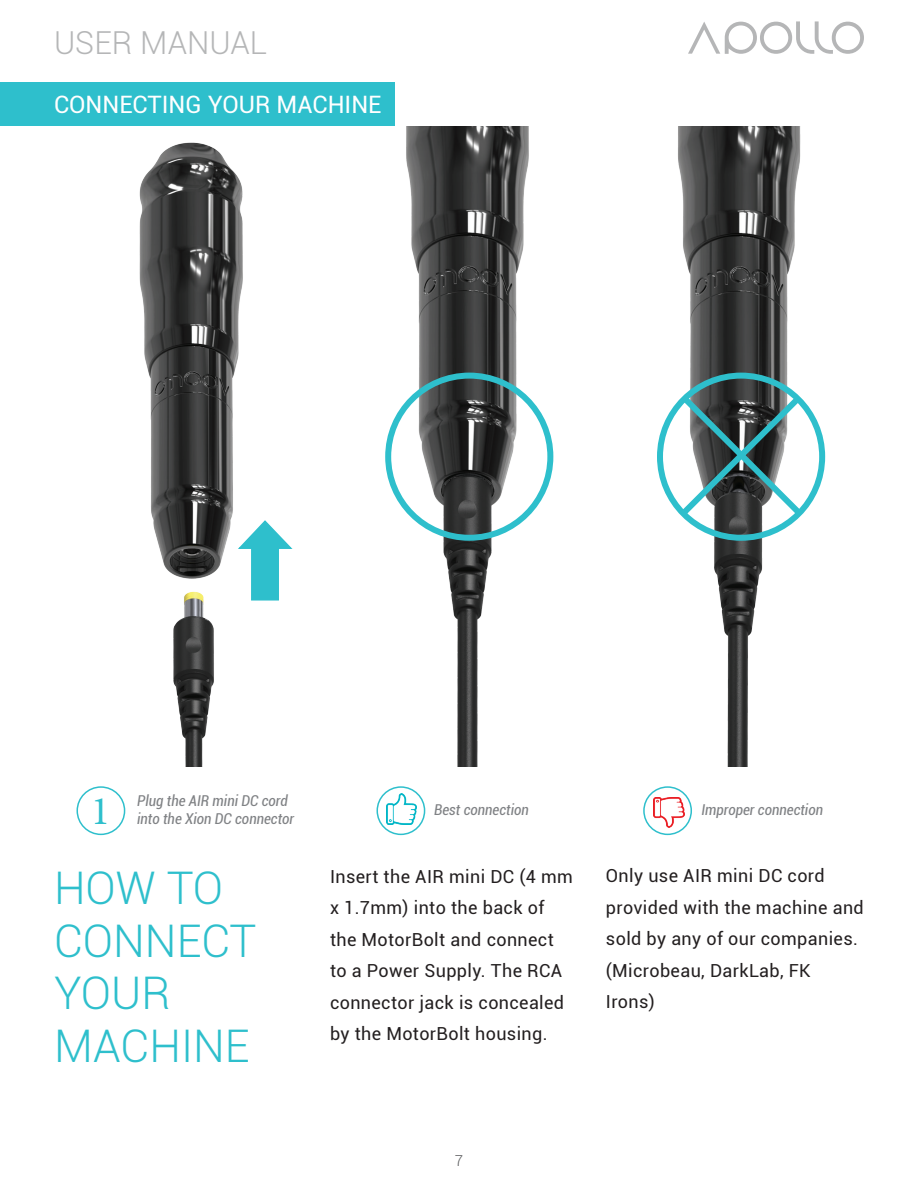
<style>
.page{position:relative;width:918px;height:1188px;background:#fff}
.page>*{position:absolute;margin:0;border:0;box-sizing:border-box;transform-origin:0 0}
.t1{font:300 45px/52.5px "Roboto";color:#2ebfcc}
.t2{font:40.5px "Minion Pro";color:#2ebfcc}
.t3{font:300 31.65px "Roboto";color:#b5b6b7}
.t4{font:24px "Roboto";color:#fff}
.t5{font:18px/31.5px "Roboto";letter-spacing:.02em;color:#231f20}
.t6{font:italic condensed 15px/18px "Roboto";color:#808285}
.t7{font:300 15px "Roboto";color:#57585a}
</style>
<div class="page">
<svg style="left:688px;top:21px;width:176px;height:33px"></svg>
<div style="left:0;top:83px;width:394px;height:43px;background:#2ebfcc"></div>
<img style="left:654px;top:797px;width:30px;height:31px">
<div style="left:76px;top:786px;width:49px;height:49px;border:2px solid #2ebfcc;border-radius:50%"></div>
<div style="left:376px;top:786px;width:49px;height:49px;border:2px solid #2ebfcc;border-radius:50%"></div>
<div style="left:643px;top:786px;width:49px;height:49px;border:2px solid #2ebfcc;border-radius:50%"></div>
<img style="left:139px;top:142px;width:104px;height:625px">
<img style="left:385px;top:126px;width:169px;height:641px">
<div style="left:385px;top:373px;width:168px;height:168px;border:6px solid #2ebfcc;border-radius:50%"></div>
<img style="left:657px;top:126px;width:169px;height:641px">
<div style="left:657px;top:373px;width:168px;height:168px;border:6px solid #2ebfcc;border-radius:50%"></div>
<svg style="left:676px;top:389px;width:131px;height:132px"></svg>
<img style="left:386px;top:793px;width:31px;height:31px">
<svg style="left:236px;top:519px;width:57px;height:82px"></svg>
<h3 class="t3" style="left:54px;top:21px;width:215px">USER MANUAL</h3>
<h3 class="t4" style="left:54px;top:88px;width:329px">CONNECTING YOUR MACHINE</h3>
<p class="t6" style="left:137px;top:791px;width:159px">Plug the AIR mini DC cord into the Xion DC connector</p>
<h2 class="t2" style="left:91px;top:784px;width:21px">1</h2>
<p class="t6" style="left:434px;top:800px;width:96px">Best connection</p>
<p class="t6" style="left:701px;top:800px;width:123px">Improper connection</p>
<h1 class="t1" style="left:54px;top:860px;width:204px">HOW TO<br>CONNECT<br>YOUR<br>MACHINE</h1>
<p class="t5" style="left:330px;top:860px;width:245px">Insert the AIR mini DC (4 mm x 1.7mm) into the back of the MotorBolt and connect to a Power Supply. The RCA connector jack is concealed by the MotorBolt housing.</p>
<p class="t5" style="left:606px;top:859px;width:259px">Only use AIR mini DC cord provided with the machine and sold by any of our companies. (Microbeau, DarkLab, FK<br>Irons)</p>
<p class="t7" style="left:455px;top:1151px;width:10px">7</p>
</div>
